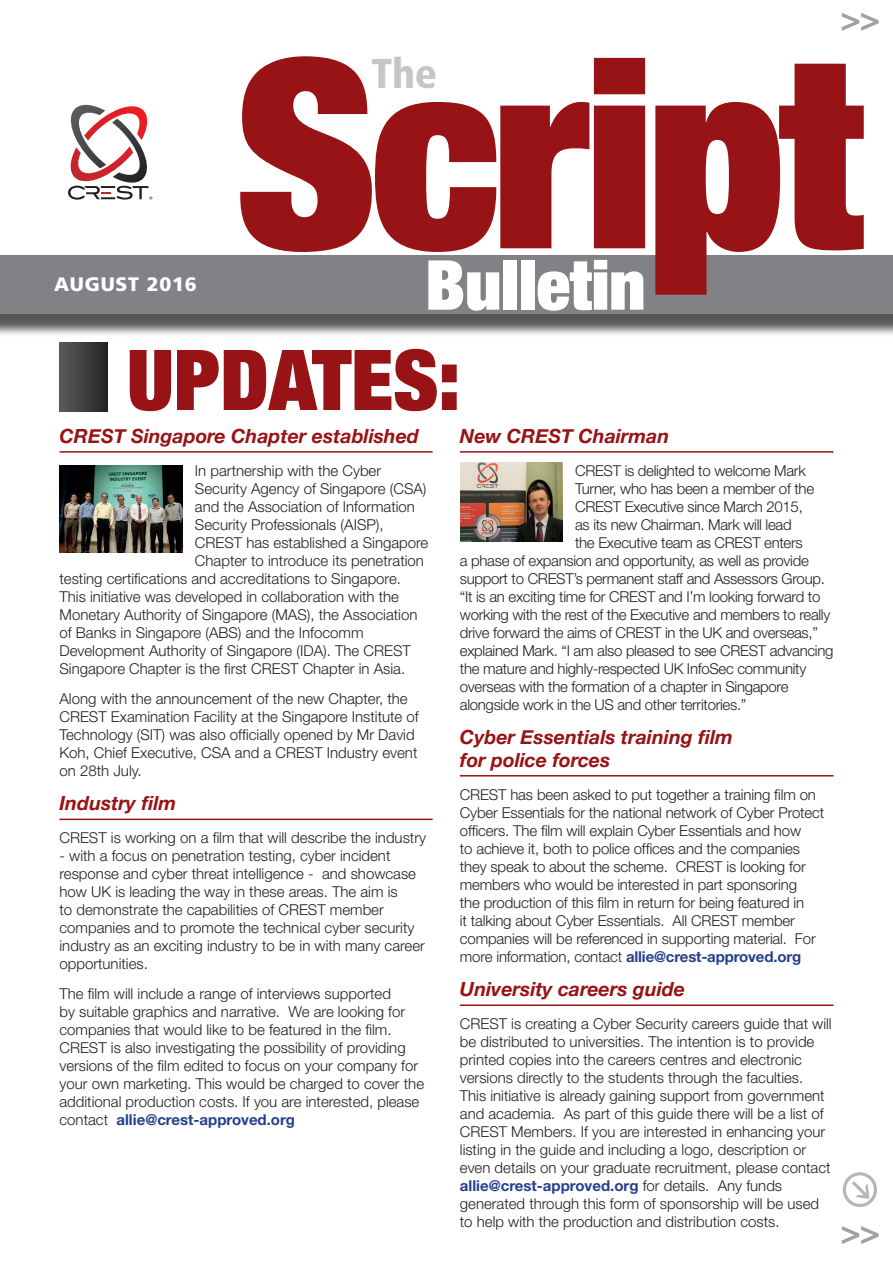
<style>
.page{position:relative;width:893px;height:1263px;background:#fff}
.page>*{position:absolute;margin:0;border:0;box-sizing:border-box;transform-origin:0 0}
.t1{font:900 expanded 263.7px "Helvetica Neue";letter-spacing:-.02em;color:#981316}
.t2{font:900 expanded 84px "Helvetica Neue";color:#981316}
.t3{font:900 expanded 69px "Helvetica Neue";color:#fff}
.t4{font:900 condensed 41.7px "Frutiger";color:#c7c5c5}
.t5{font:italic 700 19.5px/22.5px "Helvetica Neue";color:#981316}
.t6{font:900 19.5px "Frutiger";letter-spacing:.04em;color:#fff}
.t7{font:300 15px/18px "Helvetica Neue";color:#231f20}
.t8{font:300 15px "Helvetica Neue";letter-spacing:-.02em;color:#231f20}
.s1{font-weight:700;color:#253f8e}
</style>
<div class="page">
<hr style="left:60px;top:451px;width:373px;height:2px;background:#981316">
<hr style="left:60px;top:819px;width:373px;height:1px;background:#981316">
<div style="left:0;top:262px;width:893px;height:75px;background:#231f20;opacity:.75"></div>
<div style="left:0;top:256px;width:893px;height:58px;background:#808285"></div>
<svg style="left:68px;top:105px;width:84px;height:95px"></svg>
<div style="left:843px;top:1172px;width:34px;height:35px;border:3px solid #231f20;border-radius:50%"></div>
<svg style="left:852px;top:1181px;width:17px;height:18px"></svg>
<svg style="left:842px;top:1226px;width:37px;height:18px"></svg>
<svg style="left:842px;top:13px;width:37px;height:18px"></svg>
<hr style="left:460px;top:451px;width:373px;height:2px;background:#981316">
<hr style="left:460px;top:775px;width:373px;height:1px;background:#981316">
<hr style="left:460px;top:1004px;width:373px;height:2px;background:#981316">
<div style="left:60px;top:342px;width:48px;height:69px;background:linear-gradient(to right,#5a5c5e,#262324)"></div>
<img style="left:60px;top:465px;width:122px;height:87px">
<img style="left:460px;top:463px;width:102px;height:78px">
<h1 class="t1" style="left:235px;top:-14px;width:629px">Script</h1>
<h3 class="t4" style="left:372px;top:49px;width:67px">The</h3>
<h3 class="t3" style="left:426px;top:241px;width:221px">Bulletin</h3>
<h2 class="t2" style="left:127px;top:326px;width:335px">UPDATES:</h2>
<h3 class="t5" style="left:460px;top:425px;width:211px">New CREST Chairman</h3>
<p class="t8" style="left:575px;top:461px;width:232px">CREST is delighted to welcome Mark</p>
<p class="t8" style="left:575px;top:479px;width:241px">Turner, who has been a member of the</p>
<p class="t8" style="left:575px;top:497px;width:229px">CREST Executive since March 2015,</p>
<p class="t8" style="left:575px;top:515px;width:218px">as its new Chairman. Mark will lead</p>
<p class="t8" style="left:575px;top:533px;width:229px">the Executive team as CREST enters</p>
<p class="t8" style="left:460px;top:551px;width:350px">a phase of expansion and opportunity, as well as provide</p>
<p class="t8" style="left:460px;top:569px;width:366px">support to CREST’s permanent staff and Assessors Group.</p>
<p class="t8" style="left:460px;top:587px;width:362px">“It is an exciting time for CREST and I’m looking forward to</p>
<p class="t8" style="left:460px;top:605px;width:372px">working with the rest of the Executive and members to really</p>
<p class="t8" style="left:460px;top:623px;width:360px">drive forward the aims of CREST in the UK and overseas,”</p>
<p class="t8" style="left:460px;top:641px;width:375px">explained Mark. “I am also pleased to see CREST advancing</p>
<p class="t8" style="left:460px;top:659px;width:348px">the mature and highly-respected UK InfoSec community</p>
<p class="t8" style="left:460px;top:677px;width:330px">overseas with the formation of a chapter in Singapore</p>
<p class="t8" style="left:460px;top:695px;width:288px">alongside work in the US and other territories.”</p>
<h3 class="t5" style="left:460px;top:726px;width:274px">Cyber Essentials training film for police forces</h3>
<p class="t7" style="left:460px;top:785px;width:366px">CREST has been asked to put together a training film on Cyber Essentials for the national network of Cyber Protect officers. The film will explain Cyber Essentials and how<br>to achieve it, both to police offices and the companies they speak to about the scheme. CREST is looking for members who would be interested in part sponsoring<br>the production of this film in return for being featured in<br>it talking about Cyber Essentials. All CREST member companies will be referenced in supporting material. For more information, contact <span class="s1">allie@crest-approved.org</span></p>
<h3 class="t5" style="left:460px;top:978px;width:227px">University careers guide</h3>
<p class="t7" style="left:460px;top:1014px;width:373px">CREST is creating a Cyber Security careers guide that will be distributed to universities. The intention is to provide printed copies into the careers centres and electronic versions directly to the students through the faculties.<br>This initiative is already gaining support from government and academia. As part of this guide there will be a list of CREST Members. If you are interested in enhancing your listing in the guide and including a logo, description or even details on your graduate recruitment, please contact <span class="s1">allie@crest-approved.org</span> for details. Any funds generated through this form of sponsorship will be used to help with the production and distribution costs.</p>
<h3 class="t6" style="left:54px;top:273px;width:144px">AUGUST 2016</h3>
<h3 class="t5" style="left:60px;top:425px;width:361px">CREST Singapore Chapter established</h3>
<p class="t7" style="left:195px;top:461px;width:188px">In partnership with the Cyber</p>
<p class="t7" style="left:195px;top:479px;width:233px">Security Agency of Singapore (CSA)</p>
<p class="t7" style="left:195px;top:497px;width:222px">and the Association of Information</p>
<p class="t7" style="left:195px;top:515px;width:190px">Security Professionals (AISP),</p>
<p class="t7" style="left:195px;top:533px;width:235px">CREST has established a Singapore</p>
<p class="t7" style="left:195px;top:551px;width:230px">Chapter to introduce its penetration</p>
<p class="t7" style="left:60px;top:569px;width:343px">testing certifications and accreditations to Singapore.</p>
<p class="t7" style="left:60px;top:587px;width:341px">This initiative was developed in collaboration with the</p>
<p class="t7" style="left:60px;top:605px;width:359px">Monetary Authority of Singapore (MAS), the Association</p>
<p class="t7" style="left:60px;top:623px;width:305px">of Banks in Singapore (ABS) and the Infocomm</p>
<p class="t7" style="left:60px;top:641px;width:353px">Development Authority of Singapore (IDA). The CREST</p>
<p class="t7" style="left:60px;top:659px;width:347px">Singapore Chapter is the first CREST Chapter in Asia.</p>
<p class="t7" style="left:60px;top:689px;width:361px">Along with the announcement of the new Chapter, the CREST Examination Facility at the Singapore Institute of Technology (SIT) was also officially opened by Mr David Koh, Chief Executive, CSA and a CREST Industry event on 28th July.</p>
<h3 class="t5" style="left:60px;top:792px;width:118px">Industry film</h3>
<p class="t7" style="left:60px;top:828px;width:368px">CREST is working on a film that will describe the industry</p>
<p class="t7" style="left:60px;top:846px;width:367px">- with a focus on penetration testing, cyber incident response and cyber threat intelligence - and showcase how UK is leading the way in these areas. The aim is<br>to demonstrate the capabilities of CREST member companies and to promote the technical cyber security industry as an exciting industry to be in with many career opportunities.</p>
<p class="t7" style="left:60px;top:984px;width:366px">The film will include a range of interviews supported<br>by suitable graphics and narrative. We are looking for companies that would like to be featured in the film.<br>CREST is also investigating the possibility of providing versions of the film edited to focus on your company for your own marketing. This would be charged to cover the additional production costs. If you are interested, please contact <span class="s1">allie@crest-approved.org</span></p>
</div>
